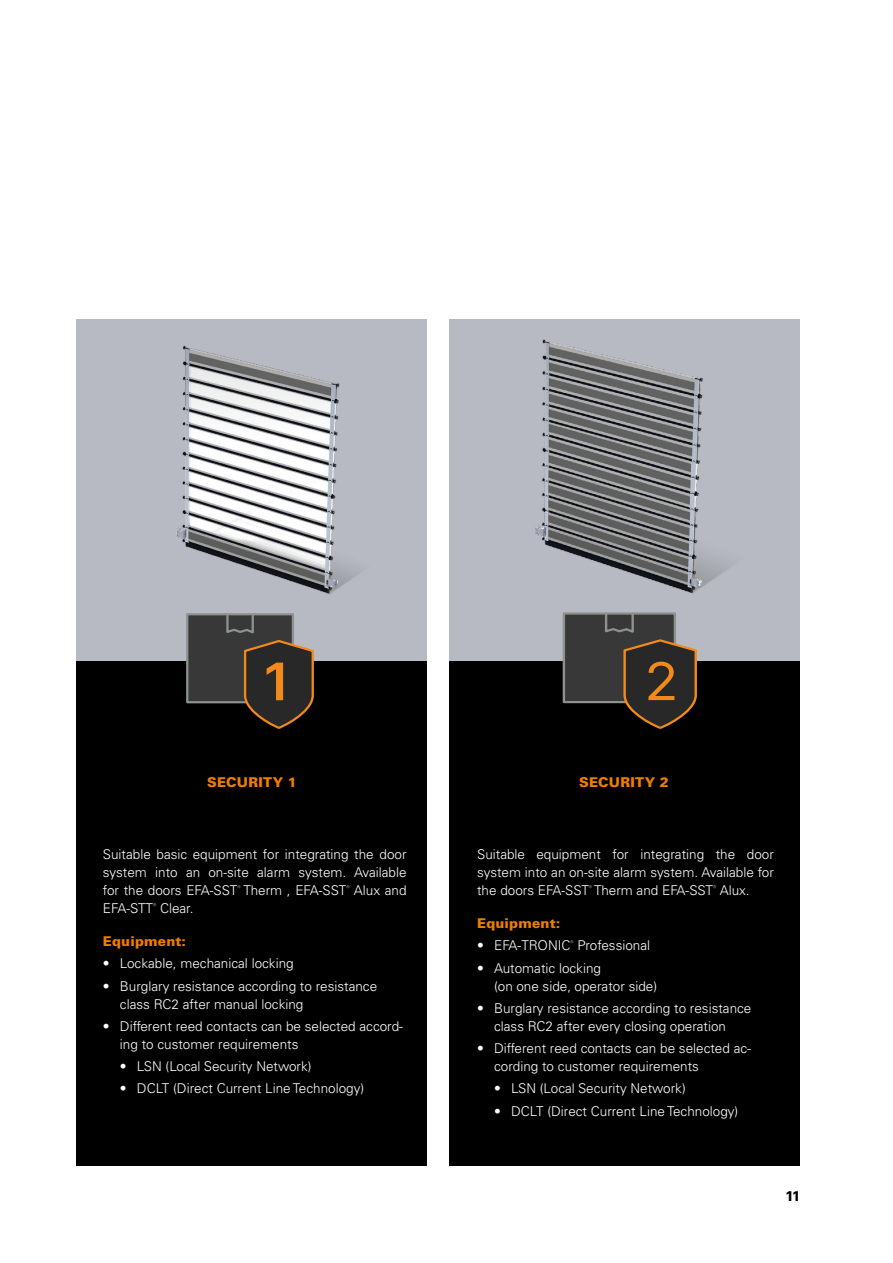
<style>
.page{position:relative;width:893px;height:1263px;background:#fff}
.page>*{position:absolute;margin:0;border:0;box-sizing:border-box;transform-origin:0 0}
.t1{font:52.05px "Inter";color:#f18a19;scale:1.09 1}
.t2{font:600 51.75px "Inter";color:#f18a19;scale:1.04 1}
.t3{font:300 13.5px/18px "Univers LT Pro 45";color:#fff}
.t4{font:900 13.5px "Univers LT Pro 75";letter-spacing:.015em;color:#ef7d00}
.t5{font:800 13.5px "Inter";color:#000}
</style>
<div class="page">
<div style="left:77px;top:319px;width:350px;height:342px;background:#b7bac2"></div>
<div style="left:449px;top:319px;width:350px;height:342px;background:#b7bac2"></div>
<div style="left:77px;top:661px;width:350px;height:504px;background:#000"></div>
<div style="left:449px;top:661px;width:350px;height:504px;background:#000"></div>
<div style="left:564px;top:613px;width:111px;height:89px;background:#383838"></div>
<div style="left:563px;top:612px;width:113px;height:91px;border:2px solid #8e928f"></div>
<svg style="left:604px;top:612px;width:93px;height:116px"></svg>
<img style="left:535px;top:339px;width:195px;height:254px">
<img style="left:176px;top:345px;width:184px;height:249px">
<div style="left:187px;top:614px;width:106px;height:88px;background:#383838"></div>
<div style="left:186px;top:614px;width:108px;height:89px;border:2px solid #8e928f"></div>
<svg style="left:225px;top:614px;width:89px;height:114px"></svg>
<h2 class="t2" style="left:264px;top:644px;width:26px">1</h2>
<h1 class="t1" style="left:644px;top:643px;width:33px">2</h1>
<p class="t4" style="left:207px;top:773px;width:91px">SECURITY 1</p>
<p class="t4" style="left:579px;top:773px;width:91px">SECURITY 2</p>
<p class="t3" style="left:103px;top:845px;width:305px;text-align:justify">Suitable basic equipment for integrating the door system into an on-site alarm system. Available for the doors EFA-SST<sup>®</sup> Therm , EFA-SST<sup>®</sup> Alux and EFA-STT<sup>®</sup> Clear.</p>
<p class="t4" style="left:103px;top:932px;width:85px">Equipment:</p>
<p class="t3" style="left:103px;top:954px;width:192px">• Lockable, mechanical locking</p>
<p class="t3" style="left:120px;top:976px;width:259px;text-indent:-17px">• Burglary resistance according to resistance class RC2 after manual locking</p>
<p class="t3" style="left:120px;top:1017px;width:285px;text-indent:-17px">• Different reed contacts can be selected accord&shy;ing to customer requirements</p>
<p class="t3" style="left:120px;top:1057px;width:193px">• LSN (Local Security Network)</p>
<p class="t3" style="left:120px;top:1079px;width:246px">• DCLT (Direct Current Line Technology)</p>
<p class="t3" style="left:477px;top:845px;width:298px;text-align:justify">Suitable equipment for integrating the door system into an on-site alarm system. Available for the doors EFA-SST<sup>®</sup> Therm and EFA-SST<sup>®</sup> Alux.</p>
<p class="t4" style="left:477px;top:914px;width:85px">Equipment:</p>
<p class="t3" style="left:477px;top:936px;width:175px">• EFA-TRONIC<sup>®</sup> Professional</p>
<p class="t3" style="left:494px;top:958px;width:165px;text-indent:-17px">• Automatic locking<br>(on one side, operator side)</p>
<p class="t3" style="left:494px;top:999px;width:259px;text-indent:-17px">• Burglary resistance according to resistance class RC2 after every closing operation</p>
<p class="t3" style="left:494px;top:1039px;width:258px;text-indent:-17px">• Different reed contacts can be selected ac&shy;cording to customer requirements</p>
<p class="t3" style="left:494px;top:1079px;width:193px">• LSN (Local Security Network)</p>
<p class="t3" style="left:494px;top:1101px;width:246px">• DCLT (Direct Current Line Technology)</p>
<p class="t5" style="left:786px;top:1186px;width:15px">11</p>
</div>
